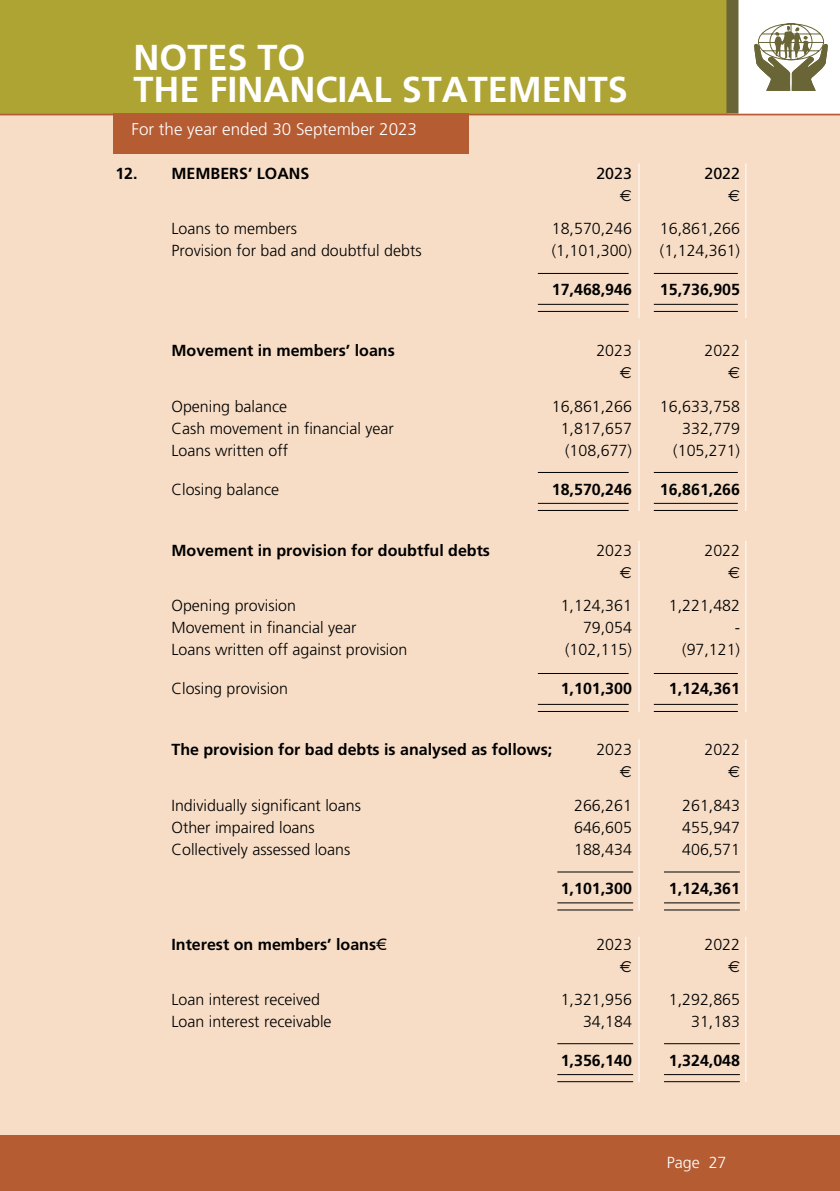
<style>
.page{position:relative;width:840px;height:1191px;background:#fff}
.page>*{position:absolute;margin:0;border:0;box-sizing:border-box;transform-origin:0 0}
.t1{font:700 36px/32px "Frutiger";color:#fff}
.t2{font:300 17px "Frutiger";color:#fff}
.t3{font:300 16px "Frutiger";color:#000}
.t4{font:700 16px "Frutiger";color:#000}
.t5{font:16px "Euro Sans";color:#000}
.t6{font:16px "Frutiger";color:#000}
.t7{font:300 16px "Frutiger";color:#fff}
</style>
<div class="page">
<div style="left:0;top:115px;width:839px;height:1076px;background:#f7ddc6"></div>
<div style="left:0;top:0;width:726px;height:115px;background:#aea434"></div>
<div style="left:0;top:1135px;width:839px;height:56px;background:#b65c33"></div>
<hr style="left:0;top:114px;width:839px;height:1px;background:#b65c33">
<div style="left:113px;top:113px;width:356px;height:41px;background:#b65c33"></div>
<div style="left:726px;top:0;width:12px;height:114px;background:#696536"></div>
<svg style="left:754px;top:23px;width:72px;height:68px"></svg>
<hr style="left:663px;top:902px;width:76px;height:1px;background:#000">
<hr style="left:663px;top:909px;width:76px;height:1px;background:#000">
<hr style="left:663px;top:871px;width:76px;height:1px;background:#000">
<hr style="left:557px;top:902px;width:75px;height:1px;background:#000">
<hr style="left:557px;top:909px;width:75px;height:1px;background:#000">
<hr style="left:557px;top:871px;width:75px;height:1px;background:#000">
<hr style="left:663px;top:1074px;width:76px;height:1px;background:#000">
<hr style="left:663px;top:1081px;width:76px;height:1px;background:#000">
<hr style="left:663px;top:1043px;width:76px;height:1px;background:#000">
<hr style="left:557px;top:1074px;width:75px;height:1px;background:#000">
<hr style="left:557px;top:1081px;width:75px;height:1px;background:#000">
<hr style="left:557px;top:1043px;width:75px;height:1px;background:#000">
<hr style="left:653px;top:304px;width:84px;height:1px;background:#000">
<hr style="left:653px;top:311px;width:84px;height:1px;background:#000">
<hr style="left:653px;top:273px;width:84px;height:1px;background:#000">
<hr style="left:537px;top:304px;width:91px;height:1px;background:#000">
<hr style="left:537px;top:311px;width:91px;height:1px;background:#000">
<hr style="left:537px;top:273px;width:91px;height:1px;background:#000">
<hr style="left:653px;top:503px;width:84px;height:1px;background:#000">
<hr style="left:653px;top:510px;width:84px;height:1px;background:#000">
<hr style="left:653px;top:472px;width:84px;height:1px;background:#000">
<hr style="left:537px;top:503px;width:91px;height:1px;background:#000">
<hr style="left:537px;top:510px;width:91px;height:1px;background:#000">
<hr style="left:537px;top:472px;width:91px;height:1px;background:#000">
<hr style="left:653px;top:704px;width:84px;height:1px;background:#000">
<hr style="left:653px;top:711px;width:84px;height:1px;background:#000">
<hr style="left:653px;top:673px;width:84px;height:1px;background:#000">
<hr style="left:537px;top:704px;width:91px;height:1px;background:#000">
<hr style="left:537px;top:711px;width:91px;height:1px;background:#000">
<hr style="left:537px;top:673px;width:91px;height:1px;background:#000">
<hr style="left:638px;top:163px;width:1px;height:155px;background:#fff">
<hr style="left:745px;top:163px;width:1px;height:155px;background:#fff">
<hr style="left:638px;top:340px;width:1px;height:171px;background:#fff">
<hr style="left:745px;top:340px;width:1px;height:171px;background:#fff">
<hr style="left:638px;top:541px;width:1px;height:171px;background:#fff">
<hr style="left:745px;top:541px;width:1px;height:171px;background:#fff">
<hr style="left:638px;top:936px;width:1px;height:146px;background:#fff">
<hr style="left:745px;top:936px;width:1px;height:146px;background:#fff">
<hr style="left:638px;top:739px;width:1px;height:171px;background:#fff">
<hr style="left:745px;top:739px;width:1px;height:171px;background:#fff">
<h1 class="t1" style="left:133px;top:41px;width:496px">NOTES TO<br>THE FINANCIAL STATEMENTS</h1>
<p class="t2" style="left:131px;top:119px;width:287px">For the year ended 30 September 2023</p>
<p class="t4" style="left:115px;top:164px;width:195px">12. MEMBERS’ LOANS</p>
<p class="t6" style="left:596px;top:164px;width:37px">2023</p>
<p class="t6" style="left:704px;top:164px;width:37px">2022</p>
<p class="t5" style="left:619px;top:186px;width:13px">€</p>
<p class="t5" style="left:727px;top:186px;width:13px">€</p>
<p class="t3" style="left:171px;top:220px;width:127px">Loans to members</p>
<p class="t3" style="left:551px;top:220px;width:82px">18,570,246</p>
<p class="t3" style="left:659px;top:220px;width:82px">16,861,266</p>
<p class="t3" style="left:171px;top:242px;width:251px">Provision for bad and doubtful debts</p>
<p class="t3" style="left:551px;top:242px;width:82px">(1,101,300)</p>
<p class="t3" style="left:659px;top:242px;width:82px">(1,124,361)</p>
<p class="t4" style="left:551px;top:280px;width:82px">17,468,946</p>
<p class="t4" style="left:659px;top:280px;width:82px">15,736,905</p>
<p class="t4" style="left:171px;top:341px;width:225px">Movement in members’ loans</p>
<p class="t3" style="left:596px;top:342px;width:37px">2023</p>
<p class="t3" style="left:704px;top:342px;width:37px">2022</p>
<p class="t5" style="left:619px;top:363px;width:13px">€</p>
<p class="t5" style="left:727px;top:363px;width:13px">€</p>
<p class="t3" style="left:171px;top:397px;width:117px">Opening balance</p>
<p class="t3" style="left:551px;top:397px;width:82px">16,861,266</p>
<p class="t3" style="left:659px;top:397px;width:82px">16,633,758</p>
<p class="t3" style="left:171px;top:419px;width:224px">Cash movement in financial year</p>
<p class="t3" style="left:560px;top:419px;width:73px">1,817,657</p>
<p class="t3" style="left:681px;top:419px;width:59px">332,779</p>
<p class="t3" style="left:171px;top:441px;width:118px">Loans written off</p>
<p class="t3" style="left:565px;top:441px;width:68px">(108,677)</p>
<p class="t3" style="left:673px;top:441px;width:68px">(105,271)</p>
<p class="t3" style="left:171px;top:480px;width:109px">Closing balance</p>
<p class="t4" style="left:551px;top:480px;width:82px">18,570,246</p>
<p class="t4" style="left:659px;top:480px;width:82px">16,861,266</p>
<p class="t4" style="left:171px;top:541px;width:320px">Movement in provision for doubtful debts</p>
<p class="t3" style="left:596px;top:541px;width:37px">2023</p>
<p class="t3" style="left:704px;top:541px;width:37px">2022</p>
<p class="t5" style="left:619px;top:563px;width:13px">€</p>
<p class="t5" style="left:727px;top:563px;width:13px">€</p>
<p class="t3" style="left:171px;top:596px;width:126px">Opening provision</p>
<p class="t3" style="left:560px;top:596px;width:73px">1,124,361</p>
<p class="t3" style="left:668px;top:596px;width:73px">1,221,482</p>
<p class="t3" style="left:171px;top:618px;width:186px">Movement in financial year</p>
<p class="t3" style="left:582px;top:618px;width:50px">79,054</p>
<p class="t3" style="left:734px;top:618px;width:7px">-</p>
<p class="t3" style="left:171px;top:640px;width:237px">Loans written off against provision</p>
<p class="t3" style="left:565px;top:640px;width:68px">(102,115)</p>
<p class="t3" style="left:681px;top:640px;width:59px">(97,121)</p>
<p class="t3" style="left:171px;top:679px;width:118px">Closing provision</p>
<p class="t4" style="left:560px;top:679px;width:73px">1,101,300</p>
<p class="t4" style="left:668px;top:679px;width:73px">1,124,361</p>
<p class="t4" style="left:171px;top:740px;width:382px">The provision for bad debts is analysed as follows;</p>
<p class="t3" style="left:596px;top:740px;width:37px">2023</p>
<p class="t3" style="left:704px;top:740px;width:37px">2022</p>
<p class="t5" style="left:619px;top:762px;width:13px">€</p>
<p class="t5" style="left:727px;top:762px;width:13px">€</p>
<p class="t3" style="left:171px;top:796px;width:191px">Individually significant loans</p>
<p class="t3" style="left:573px;top:796px;width:59px">266,261</p>
<p class="t3" style="left:681px;top:796px;width:59px">261,843</p>
<p class="t3" style="left:171px;top:818px;width:145px">Other impaired loans</p>
<p class="t3" style="left:573px;top:818px;width:59px">646,605</p>
<p class="t3" style="left:681px;top:818px;width:59px">455,947</p>
<p class="t3" style="left:171px;top:840px;width:180px">Collectively assessed loans</p>
<p class="t3" style="left:573px;top:840px;width:59px">188,434</p>
<p class="t3" style="left:681px;top:840px;width:59px">406,571</p>
<p class="t4" style="left:560px;top:878px;width:73px">1,101,300</p>
<p class="t4" style="left:668px;top:878px;width:73px">1,124,361</p>
<p class="t4" style="left:171px;top:934px;width:206px">Interest on members’ loans</p>
<p class="t3" style="left:596px;top:935px;width:37px">2023</p>
<p class="t3" style="left:704px;top:935px;width:37px">2022</p>
<p class="t5" style="left:619px;top:956px;width:13px">€</p>
<p class="t5" style="left:727px;top:956px;width:13px">€</p>
<p class="t3" style="left:171px;top:990px;width:150px">Loan interest received</p>
<p class="t3" style="left:560px;top:990px;width:73px">1,321,956</p>
<p class="t3" style="left:668px;top:990px;width:73px">1,292,865</p>
<p class="t3" style="left:171px;top:1012px;width:161px">Loan interest receivable</p>
<p class="t3" style="left:582px;top:1012px;width:50px">34,184</p>
<p class="t3" style="left:690px;top:1012px;width:50px">31,183</p>
<p class="t4" style="left:560px;top:1051px;width:73px">1,356,140</p>
<p class="t4" style="left:668px;top:1051px;width:73px">1,324,048</p>
<p class="t7" style="left:666px;top:1153px;width:61px">Page 27</p>
</div>
